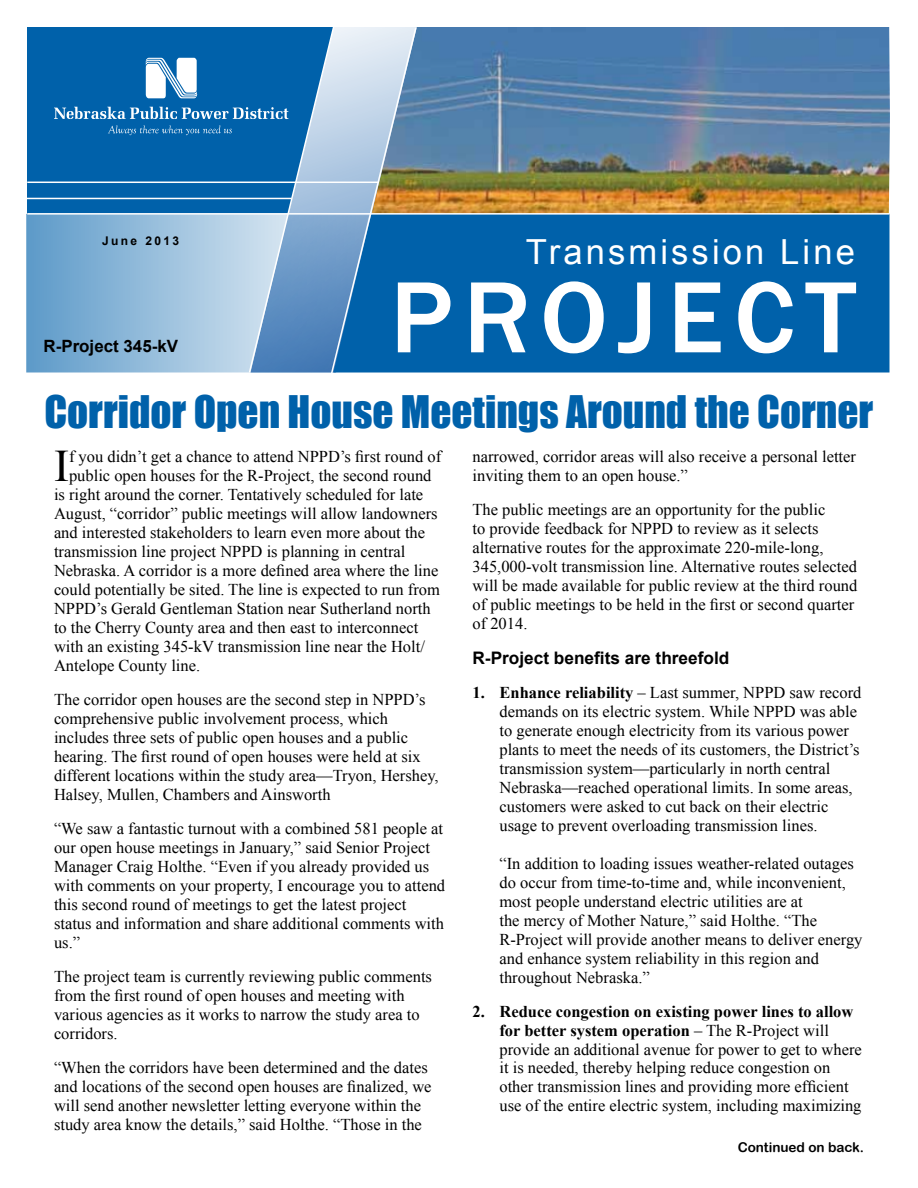
<style>
.page{position:relative;width:918px;height:1188px;background:#fff}
.page>*{position:absolute;margin:0;border:0;box-sizing:border-box;transform-origin:0 0}
.t1{font:500 104.7px "Franklin Gothic";letter-spacing:.1em;color:#fff}
.t2{font:45.15px "Times New Roman";color:#000}
.t3{font:41.25px "Impact";color:#0061aa}
.t4{font:34.5px "Arial";letter-spacing:.09em;color:#fff}
.t5{font:700 17.25px "Arial";color:#000}
.t6{font:700 16.95px "Arial";color:#000}
.t7{font:16.5px/18.9px "Times New Roman";color:#000}
.t8{font:13.5px "Arial Rounded MT Bold";color:#000}
.t9{font:700 12px "Arial";letter-spacing:.2em;color:#000}
.s1{font-weight:700}
</style>
<div class="page">
<div style="left:26px;top:214px;width:28px;height:159px;background:#639ecb"></div>
<div style="left:27px;top:27px;width:27px;height:186px;background:#0061aa"></div>
<div style="left:418px;top:215px;width:471px;height:158px;background:#0061aa"></div>
<img style="left:418px;top:27px;width:472px;height:186px">
<hr style="left:27px;top:213px;width:863px;height:2px;background:#fff">
<hr style="left:21px;top:198px;width:271px;height:1px;background:#fff">
<hr style="left:27px;top:182px;width:352px;height:1px;background:#fff">
<svg style="left:54px;top:27px;width:364px;height:346px;background:#5a95c3"></svg>
<p class="t9" style="left:102px;top:233px;width:79px">June 2013</p>
<p class="t6" style="left:44px;top:335px;width:136px">R-Project 345-kV</p>
<h3 class="t4" style="left:526px;top:229px;width:331px">Transmission Line</h3>
<h1 class="t1" style="left:390px;top:253px;width:467px">PROJECT</h1>
<h3 class="t3" style="left:44px;top:380px;width:831px">Corridor Open House Meetings Around the Corner</h3>
<h2 class="t2" style="left:54px;top:436px;width:17px">I</h2>
<p class="t7" style="left:69px;top:447px;width:374px">f you didn’t get a chance to attend NPPD’s first round of</p>
<p class="t7" style="left:69px;top:466px;width:364px">public open houses for the R-Project, the second round</p>
<p class="t7" style="left:54px;top:485px;width:371px">is right around the corner. Tentatively scheduled for late</p>
<p class="t7" style="left:54px;top:504px;width:385px">August, “corridor” public meetings will allow landowners</p>
<p class="t7" style="left:54px;top:523px;width:373px">and interested stakeholders to learn even more about the</p>
<p class="t7" style="left:54px;top:542px;width:353px">transmission line project NPPD is planning in central</p>
<p class="t7" style="left:54px;top:561px;width:386px">Nebraska. A corridor is a more defined area where the line</p>
<p class="t7" style="left:54px;top:580px;width:388px">could potentially be sited. The line is expected to run from</p>
<p class="t7" style="left:54px;top:599px;width:378px">NPPD’s Gerald Gentleman Station near Sutherland north</p>
<p class="t7" style="left:54px;top:618px;width:366px">to the Cherry County area and then east to interconnect</p>
<p class="t7" style="left:54px;top:637px;width:372px">with an existing 345-kV transmission line near the Holt/</p>
<p class="t7" style="left:54px;top:656px;width:148px">Antelope County line.</p>
<p class="t7" style="left:54px;top:690px;width:386px">The corridor open houses are the second step in NPPD’s comprehensive public involvement process, which includes three sets of public open houses and a public hearing. The first round of open houses were held at six different locations within the study area—Tryon, Hershey, Halsey, Mullen, Chambers and Ainsworth</p>
<p class="t7" style="left:54px;top:819px;width:393px">“We saw a fantastic turnout with a combined 581 people at our open house meetings in January,” said Senior Project Manager Craig Holthe. “Even if you already provided us with comments on your property, I encourage you to attend this second round of meetings to get the latest project status and information and share additional comments with us.”</p>
<p class="t7" style="left:54px;top:966px;width:380px">The project team is currently reviewing public comments from the first round of open houses and meeting with various agencies as it works to narrow the study area to corridors.</p>
<p class="t7" style="left:54px;top:1057px;width:379px">“When the corridors have been determined and the dates and locations of the second open houses are finalized, we will send another newsletter letting everyone within the study area know the details,” said Holthe. “Those in the</p>
<p class="t7" style="left:473px;top:447px;width:385px">narrowed, corridor areas will also receive a personal letter inviting them to an open house.”</p>
<p class="t7" style="left:473px;top:500px;width:386px">The public meetings are an opportunity for the public<br>to provide feedback for NPPD to review as it selects alternative routes for the approximate 220-mile-long, 345,000-volt transmission line. Alternative routes selected will be made available for public review at the third round of public meetings to be held in the first or second quarter of 2014.</p>
<p class="t5" style="left:472px;top:646px;width:258px">R-Project benefits are threefold</p>
<p class="t7" style="left:499px;top:683px;width:363px;text-indent:-27px"><span class="s1">1. Enhance reliability</span> – Last summer, NPPD saw record demands on its electric system. While NPPD was able to generate enough electricity from its various power plants to meet the needs of its customers, the District’s transmission system—particularly in north central Nebraska—reached operational limits. In some areas, customers were asked to cut back on their electric usage to prevent overloading transmission lines.</p>
<p class="t7" style="left:499px;top:854px;width:365px">“In addition to loading issues weather-related outages do occur from time-to-time and, while inconvenient, most people understand electric utilities are at<br>the mercy of Mother Nature,” said Holthe. “The R-Project will provide another means to deliver energy and enhance system reliability in this region and throughout Nebraska.”</p>
<p class="t7" style="left:499px;top:1001px;width:364px;text-indent:-27px"><span class="s1">2. Reduce congestion on existing power lines to allow for better system operation</span> – The R-Project will provide an additional avenue for power to get to where it is needed, thereby helping reduce congestion on other transmission lines and providing more efficient use of the entire electric system, including maximizing</p>
<p class="t8" style="left:738px;top:1139px;width:128px">Continued on back.</p>
</div>
